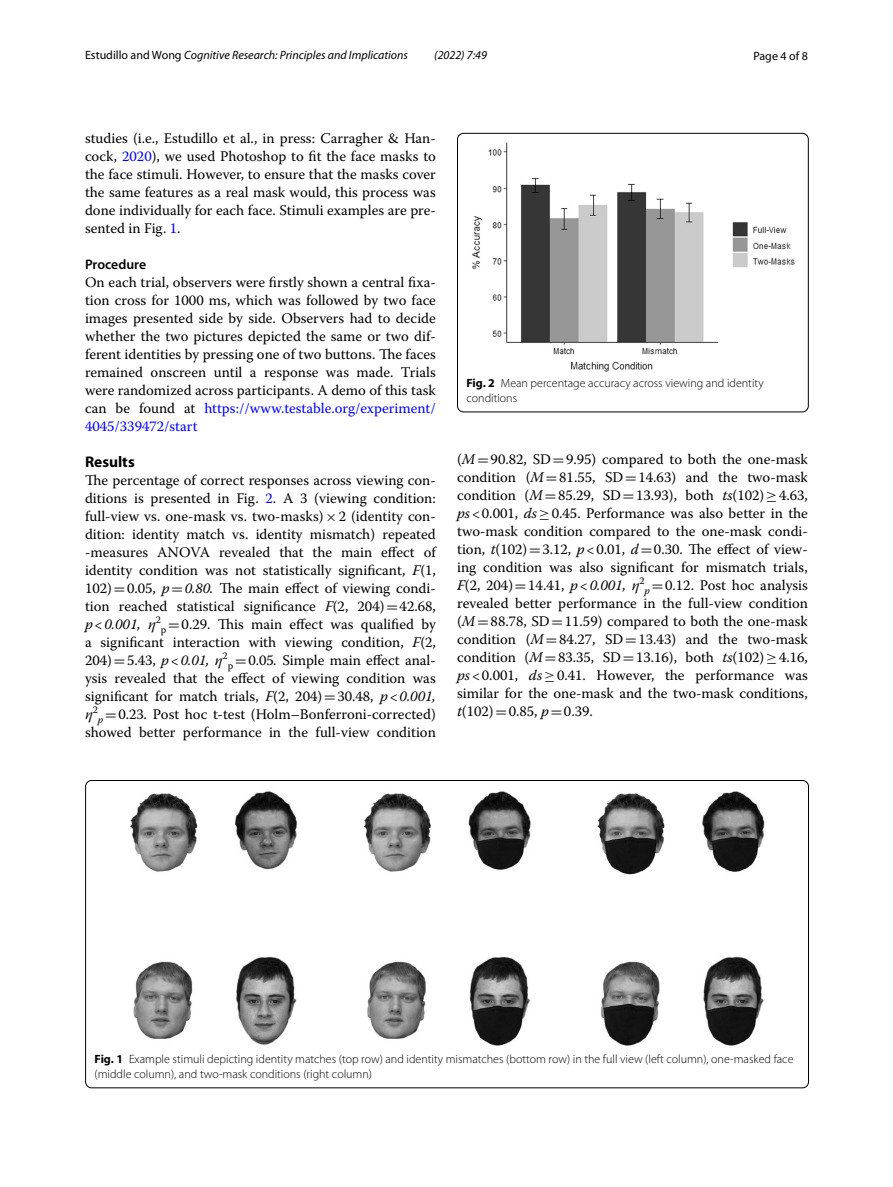
<style>
.page{position:relative;width:893px;height:1187px;background:#fff}
.page>*{position:absolute;margin:0;border:0;box-sizing:border-box;transform-origin:0 0}
.t1{font:700 15.45px "Myriad Pro";color:#000}
.t2{font:14.7px/18px "Warnock Pro";color:#000;text-align:justify}
.t3{font:600 13.8px "Myriad Pro";letter-spacing:-.005em;color:#000}
.t4{font:300 12px/15px "Myriad Pro";color:#000}
.t5{font:italic 12px "Myriad Pro";color:#000}
.t6{font:12px "Myriad Pro";color:#000}
.s1{font-style:normal}
.s2{color:#00f}
.s3{font-family:"MTSY"}
.s4{font-style:italic}
.s5{font-weight:700}
</style>
<div class="page">
<img style="left:130px;top:791px;width:635px;height:255px">
<img style="left:472px;top:142px;width:322px;height:229px">
<div style="left:457px;top:133px;width:351px;height:279px;border:1px solid #000;border-radius:6px"></div>
<p class="t5" style="left:85px;top:48px;width:324px"><span class="s1">Estudillo and Wong</span> Cognitive Research: Principles and Implications</p>
<p class="t5" style="left:434px;top:48px;width:54px">(2022) 7:49</p>
<p class="t6" style="left:753px;top:48px;width:56px">Page 4 of 8</p>
<p class="t2" style="left:85px;top:128px;width:352px">studies (i.e., Estudillo et al., in press: Carragher &amp; Han&shy;cock, <span class="s2">2020</span>), we used Photoshop to fit the face masks to the face stimuli. However, to ensure that the masks cover the same features as a real mask would, this process was done individually for each face. Stimuli examples are pre&shy;sented in Fig. <span class="s2">1</span>.</p>
<p class="t3" style="left:85px;top:255px;width:63px">Procedure</p>
<p class="t2" style="left:85px;top:272px;width:352px">On each trial, observers were firstly shown a central fixa&shy;tion cross for 1000 ms, which was followed by two face images presented side by side. Observers had to decide whether the two pictures depicted the same or two dif&shy;ferent identities by pressing one of two buttons. The faces remained onscreen until a response was made. Trials were randomized across participants. A demo of this task can be found at <span class="s2">https://www.testable.org/experiment/ 4045/339472/start</span></p>
<p class="t1" style="left:85px;top:451px;width:51px">Results</p>
<p class="t2" style="left:85px;top:470px;width:352px">The percentage of correct responses across viewing con&shy;ditions is presented in Fig. <span class="s2">2</span>. A 3 (viewing condition: full-view vs. one-mask vs. two-masks)<span class="s3">×</span>2 (identity con&shy;dition: identity match vs. identity mismatch) repeated -measures ANOVA revealed that the main effect of identity condition was not statistically significant, <span class="s4">F</span>(1, 102)<span class="s3">=</span>0.05, <span class="s4">p</span><span class="s3">=</span><span class="s4">0.80.</span> The main effect of viewing condi&shy;tion reached statistical significance <span class="s4">F</span>(2, 204)<span class="s3">=</span>42.68, <span class="s4">p</span>&lt;<span class="s4">0.001, η</span><sup>2</sup><sub>p</sub> <span class="s3">=</span>0.29. This main effect was qualified by a significant interaction with viewing condition, <span class="s4">F</span>(2, 204)<span class="s3">=</span>5.43, <span class="s4">p</span>&lt;<span class="s4">0.01, η</span><sup>2</sup><sub>p</sub> <span class="s3">=</span>0.05<span class="s4">.</span> Simple main effect anal&shy;ysis revealed that the effect of viewing condition was significant for match trials, <span class="s4">F</span>(2, 204)<span class="s3">=</span>30.48, <span class="s4">p</span>&lt;<span class="s4">0.001, η</span><sup>2</sup><sub>p</sub> <span class="s3">=</span>0.23<span class="s4">.</span> Post hoc t-test (Holm–Bonferroni-corrected) showed better performance in the full-view condition</p>
<p class="t4" style="left:466px;top:375px;width:299px"><span class="s5">Fig. 2</span> Mean percentage accuracy across viewing and identity conditions</p>
<p class="t2" style="left:457px;top:449px;width:352px">(<span class="s4">M</span><span class="s3">=</span>90.82, SD<span class="s3">=</span>9.95) compared to both the one-mask condition (<span class="s4">M</span><span class="s3">=</span>81.55, SD<span class="s3">=</span>14.63) and the two-mask condition (<span class="s4">M</span><span class="s3">=</span>85.29, SD<span class="s3">=</span>13.93), both <span class="s4">ts</span>(102)<span class="s3">≥</span>4.63, <span class="s4">ps</span>&lt;0.001, <span class="s4">ds</span><span class="s3">≥</span>0.45. Performance was also better in the two-mask condition compared to the one-mask condi&shy;tion, <span class="s4">t</span>(102)<span class="s3">=</span>3.12, <span class="s4">p</span>&lt;0.01, <span class="s4">d</span><span class="s3">=</span>0.30. The effect of view&shy;ing condition was also significant for mismatch trials, <span class="s4">F</span>(2, 204)<span class="s3">=</span>14.41, <span class="s4">p</span>&lt;<span class="s4">0.001, η</span><sup>2</sup><sub>p</sub> <span class="s3">=</span>0.12. Post hoc analysis revealed better performance in the full-view condition (<span class="s4">M</span><span class="s3">=</span>88.78, SD<span class="s3">=</span>11.59) compared to both the one-mask condition (<span class="s4">M</span><span class="s3">=</span>84.27, SD<span class="s3">=</span>13.43) and the two-mask condition (<span class="s4">M</span><span class="s3">=</span>83.35, SD<span class="s3">=</span>13.16), both <span class="s4">ts</span>(102)<span class="s3">≥</span>4.16, <span class="s4">ps</span>&lt;0.001, <span class="s4">ds</span><span class="s3">≥</span>0.41. However, the performance was similar for the one-mask and the two-mask conditions, <span class="s4">t</span>(102)<span class="s3">=</span>0.85, <span class="s4">p</span><span class="s3">=</span>0.39.</p>
<p class="t4" style="left:95px;top:1051px;width:700px"><span class="s5">Fig. 1</span> Example stimuli depicting identity matches (top row) and identity mismatches (bottom row) in the full view (left column), one-masked face (middle column), and two-mask conditions (right column)</p>
</div>
